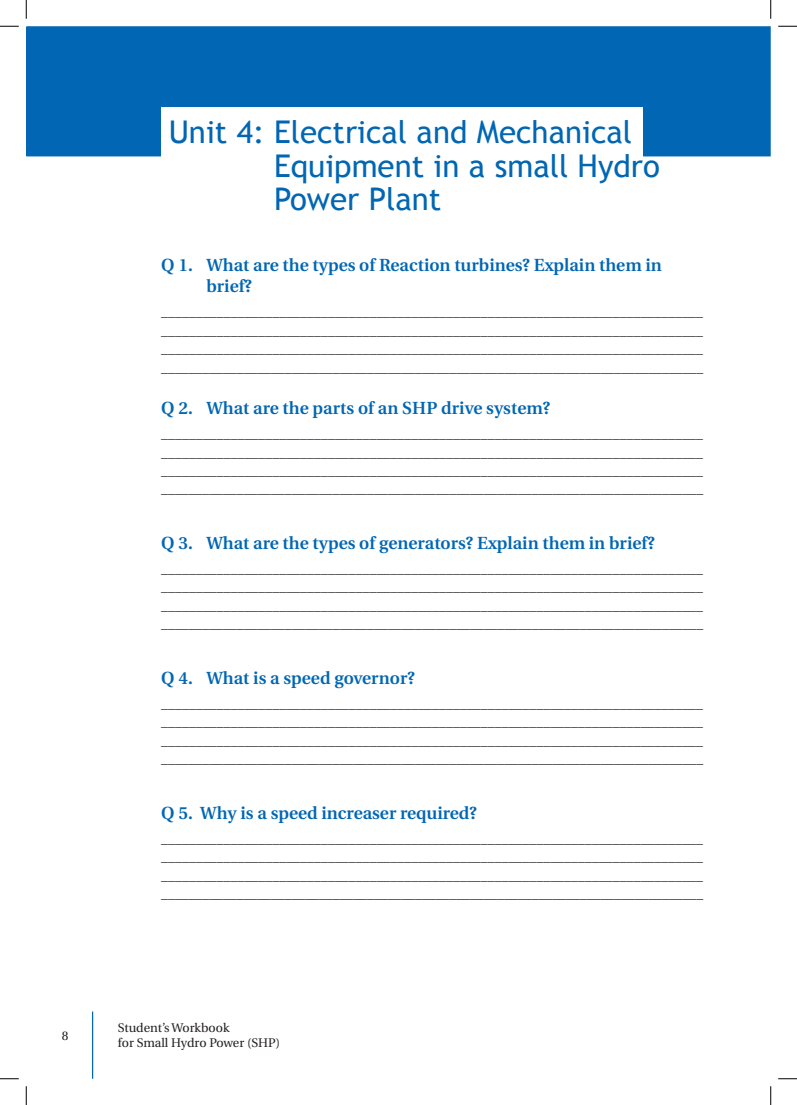
<style>
.page{position:relative;width:797px;height:1105px;background:#fff}
.page>*{position:absolute;margin:0;border:0;box-sizing:border-box;transform-origin:0 0}
.t1{font:31.25px/33.8px "Trebuchet MS";color:#0166b3}
.t2{font:600 17.5px/21px "Utopia";color:#0166b3}
.t3{font:13.75px/18.5px "Utopia";color:#231f20;text-align:justify}
.t4{font:12.5px/15px "Utopia";color:#231f20}
</style>
<div class="page">
<hr style="left:92px;top:1011px;width:1px;height:68px;background:#0166b3">
<div style="left:27px;top:27px;width:743px;height:129px;background:#0166b3"></div>
<div style="left:26px;top:26px;width:744px;height:130px;border:1px solid #0166b3"></div>
<div style="left:161px;top:107px;width:482px;height:53px;background:#fff"></div>
<svg style="left:0;top:25px;width:19px;height:2px"></svg>
<svg style="left:778px;top:25px;width:19px;height:2px"></svg>
<svg style="left:0;top:1078px;width:19px;height:1px"></svg>
<svg style="left:778px;top:1078px;width:19px;height:1px"></svg>
<svg style="left:25px;top:0;width:2px;height:19px"></svg>
<svg style="left:25px;top:1086px;width:2px;height:19px"></svg>
<svg style="left:770px;top:0;width:1px;height:19px"></svg>
<svg style="left:770px;top:1086px;width:1px;height:19px"></svg>
<h1 class="t1" style="left:274px;top:115px;width:387px;text-indent:-105px">Unit 4: Electrical and Mechanical<br>Equipment in a small Hydro<br>Power Plant</h1>
<p class="t2" style="left:206px;top:255px;width:457px;text-indent:-45px">Q 1. What are the types of Reaction turbines? Explain them in brief?</p>
<p class="t3" style="left:161px;top:302px;width:543px">______________________________________________________________________________ ______________________________________________________________________________ ______________________________________________________________________________ _______________________________________________________________________________</p>
<p class="t2" style="left:161px;top:398px;width:390px">Q 2. What are the parts of an SHP drive system?</p>
<p class="t3" style="left:161px;top:424px;width:543px">______________________________________________________________________________ ______________________________________________________________________________ ______________________________________________________________________________ _______________________________________________________________________________</p>
<p class="t2" style="left:161px;top:533px;width:495px">Q 3. What are the types of generators? Explain them in brief?</p>
<p class="t3" style="left:161px;top:559px;width:543px">______________________________________________________________________________ ______________________________________________________________________________ ______________________________________________________________________________ _______________________________________________________________________________</p>
<p class="t2" style="left:161px;top:667px;width:255px">Q 4. What is a speed governor?</p>
<p class="t3" style="left:161px;top:694px;width:543px">______________________________________________________________________________ ______________________________________________________________________________ ______________________________________________________________________________ _______________________________________________________________________________</p>
<p class="t2" style="left:161px;top:802px;width:317px">Q 5. Why is a speed increaser required?</p>
<p class="t3" style="left:161px;top:829px;width:543px">______________________________________________________________________________ ______________________________________________________________________________ ______________________________________________________________________________ _______________________________________________________________________________</p>
<p class="t4" style="left:62px;top:1028px;width:8px">8</p>
<p class="t4" style="left:118px;top:1020px;width:164px">Student’s Workbook<br>for Small Hydro Power (SHP)</p>
</div>
